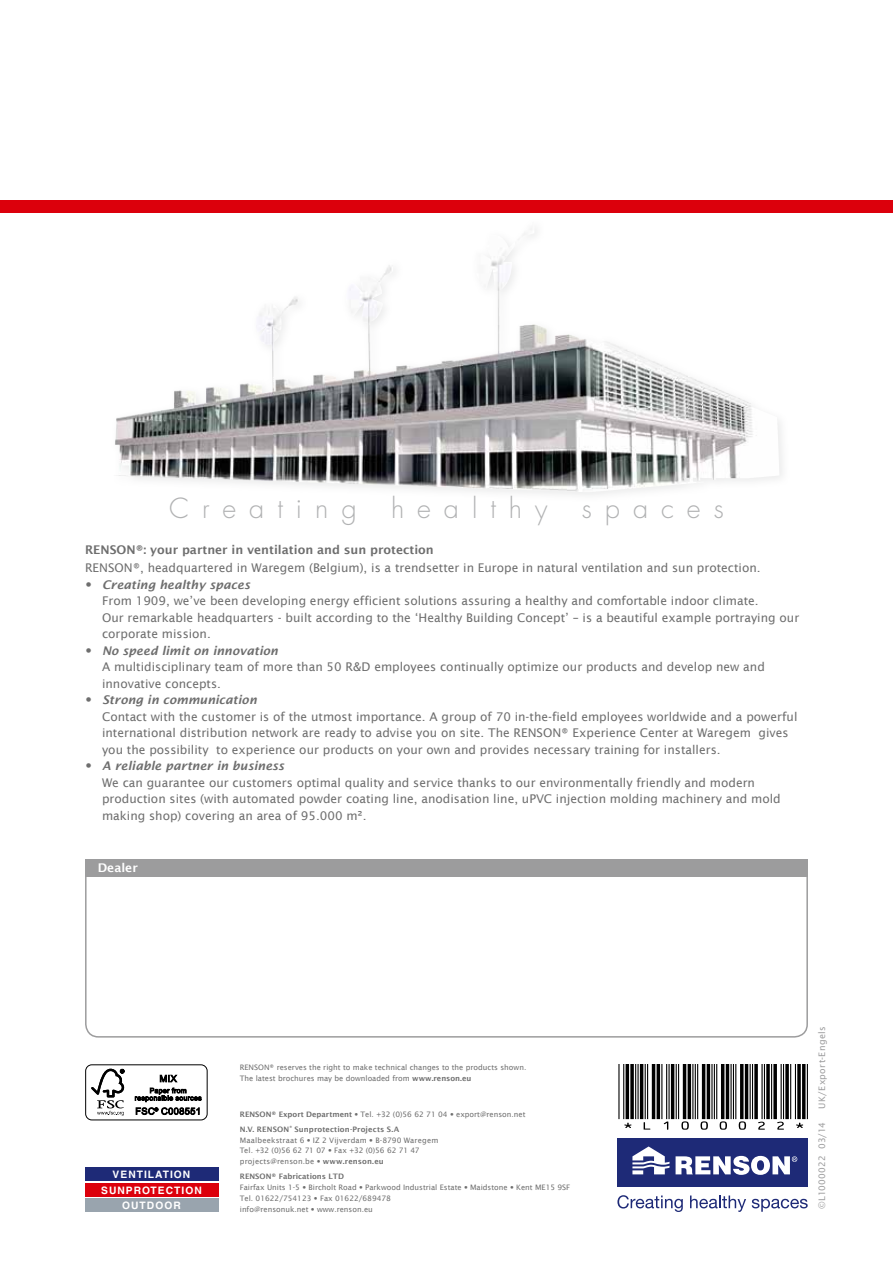
<style>
.page{position:relative;width:893px;height:1263px;background:#fff}
.page>*{position:absolute;margin:0;border:0;box-sizing:border-box;transform-origin:0 0}
.t1{font:300 27px "Futura Std";letter-spacing:.48em;color:#b1b2b3}
.t2{font:12px/16.5px "Lucida Sans";color:#6e6e6e}
.t3{font:600 12px "Lucida Sans";color:#6e6e6e}
.t4{font:600 12px "Lucida Sans";color:#fff}
.t5{font:700 10.2px/15.8px "Helvetica LT Std";letter-spacing:.1em;color:#fff;text-align:center}
.t6{font:9px "Lucida Sans";letter-spacing:.04em;color:#9c9c9d}
.t7{font:9px "Lucida Sans";letter-spacing:.005em;color:#9c9c9d}
.t8{font:7.5px/10.8px "Lucida Sans";color:#6e6e6e}
.t9{font:7.5px/10.8px "Lucida Sans";letter-spacing:.02em;color:#6e6e6e}
.t10{font:600 7.5px/15.1px "Lucida Sans";letter-spacing:.015em;color:#6e6e6e}
.s1{font-family:"Futura Std"}
.s2{font-weight:600;font-style:italic}
.s3{font-weight:600}
.s4{font-family:"Helvetica Neue LT Std";font-weight:700}
.s5{font-weight:400}
</style>
<div class="page">
<div style="left:0;top:200px;width:893px;height:13px;background:#dc000c"></div>
<div style="left:85px;top:859px;width:723px;height:178px;border:2px solid #9c9c9d;border-radius:13px"></div>
<div style="left:617px;top:1138px;width:191px;height:49px;background:#1e2a77"></div>
<svg style="left:632px;top:1146px;width:37px;height:28px"></svg>
<svg style="left:676px;top:1156px;width:121px;height:19px"></svg>
<svg style="left:617px;top:1195px;width:66px;height:17px"></svg>
<svg style="left:690px;top:1195px;width:56px;height:17px"></svg>
<svg style="left:752px;top:1199px;width:56px;height:13px"></svg>
<div style="left:85px;top:1167px;width:134px;height:13px;background:#1e2a77"></div>
<div style="left:85px;top:1183px;width:134px;height:13px;background:#dc000c"></div>
<div style="left:85px;top:1198px;width:134px;height:14px;background:#99a4ae"></div>
<div style="left:85px;top:1064px;width:123px;height:56px;border:1px solid #000;border-radius:6px"></div>
<svg style="left:91px;top:1069px;width:33px;height:46px"></svg>
<svg style="left:135px;top:1074px;width:67px;height:41px"></svg>
<div style="left:110px;top:217px;width:680px;height:286px;background:#b1b2b3;opacity:.25"></div>
<img style="left:114px;top:223px;width:416px;height:254px">
<div style="left:85px;top:859px;width:723px;height:17px;background:#9c9c9d"></div>
<svg style="left:618px;top:1064px;width:190px;height:66px"></svg>
<h1 class="t1" style="left:169px;top:491px;width:189px">Creating</h1>
<h1 class="t1" style="left:391px;top:491px;width:158px">healthy</h1>
<h1 class="t1" style="left:582px;top:491px;width:143px">spaces</h1>
<p class="t3" style="left:85px;top:542px;width:350px">RENSON®: your partner in ventilation and sun protection</p>
<p class="t2" style="left:85px;top:560px;width:677px">RENSON®, headquartered in Waregem (Belgium), is a trendsetter in Europe in natural ventilation and sun protection.</p>
<p class="t2" style="left:102px;top:576px;width:699px;text-indent:-17px"><span class="s1">•</span> <span class="s2">Creating healthy spaces<br></span>From 1909, we’ve been developing energy efficient solutions assuring a healthy and comfortable indoor climate.<br>Our remarkable headquarters - built according to the ‘Healthy Building Concept’ – is a beautiful example portraying our corporate mission.</p>
<p class="t2" style="left:102px;top:642px;width:664px;text-indent:-17px"><span class="s1">•</span> <span class="s2">No speed limit on innovation<br></span>A multidisciplinary team of more than 50 R&amp;D employees continually optimize our products and develop new and innovative concepts.</p>
<p class="t2" style="left:102px;top:692px;width:697px;text-indent:-17px"><span class="s1">•</span> <span class="s2">Strong in communication<br></span>Contact with the customer is of the utmost importance. A group of 70 in-the-field employees worldwide and a powerful international distribution network are ready to advise you on site. The RENSON® Experience Center at Waregem gives you the possibility to experience our products on your own and provides necessary training for installers.</p>
<p class="t2" style="left:102px;top:758px;width:680px;text-indent:-17px"><span class="s1">•</span> <span class="s2">A reliable partner in business<br></span>We can guarantee our customers optimal quality and service thanks to our environmentally friendly and modern production sites (with automated powder coating line, anodisation line, uPVC injection molding machinery and mold making shop) covering an area of 95.000 m².</p>
<p class="t4" style="left:98px;top:861px;width:41px">Dealer</p>
<p class="t5" style="left:101px;top:1166px;width:102px">VENTILATION<br>SUNPROTECTION<br>OUTDOOR</p>
<p class="t8" style="left:240px;top:1062px;width:288px">RENSON® reserves the right to make technical changes to the products shown.<br>The latest brochures may be downloaded from <span class="s3">www.renson.eu</span></p>
<p class="t10" style="left:240px;top:1106px;width:287px">RENSON® Export Department <span class="s4">•</span> <span class="s5">Tel. +32 (0)56 62 71 04</span> <span class="s4">•</span> <span class="s5">export@renson.net<br></span>N.V. RENSON<sup>®</sup> Sunprotection-Projects S.A</p>
<p class="t9" style="left:240px;top:1134px;width:200px">Maalbeekstraat 6 <span class="s4">•</span> IZ 2 Vijverdam <span class="s4">•</span> B-8790 Waregem<br>Tel. +32 (0)56 62 71 07 <span class="s4">•</span> Fax +32 (0)56 62 71 47 projects@renson.be <span class="s4">•</span> <span class="s3">www.renson.eu</span></p>
<p class="t8" style="left:240px;top:1171px;width:332px"><span class="s3">RENSON® Fabrications LTD<br></span>Fairfax Units 1-5 <span class="s4">•</span> Bircholt Road <span class="s4">•</span> Parkwood Industrial Estate <span class="s4">•</span> Maidstone <span class="s4">•</span> Kent ME15 9SF Tel. 01622/754123 <span class="s4">•</span> Fax 01622/689478<br>info@rensonuk.net <span class="s4">•</span> www.renson.eu</p>
<p class="t6" style="left:817px;top:1109px;width:84px;rotate:-90deg">UK/Export-Engels</p>
<p class="t7" style="left:817px;top:1209px;width:88px;rotate:-90deg">©L1000022 03/14</p>
</div>
